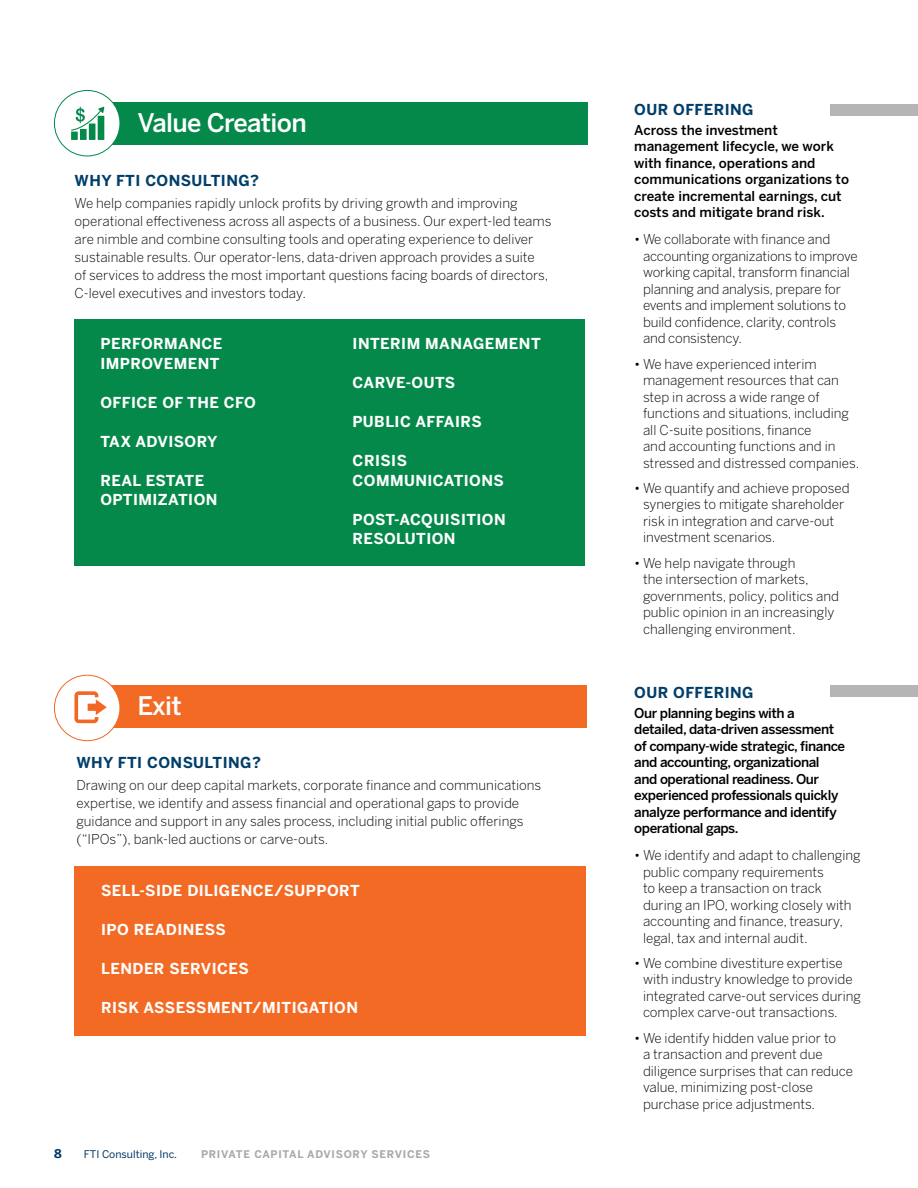
<style>
.page{position:relative;width:918px;height:1188px;background:#fff}
.page>*{position:absolute;margin:0;border:0;box-sizing:border-box;transform-origin:0 0}
.t1{font:500 25.5px "Benton Sans";letter-spacing:-.025em;color:#fff}
.t2{font:700 15px/19.5px "Benton Sans";letter-spacing:.03em;color:#fff}
.t3{font:700 15px "Benton Sans";letter-spacing:.03em;color:#003e69}
.t4{font:300 13.5px/16.5px "Benton Sans";color:#000}
.t5{font:500 13.5px/16.5px "Benton Sans";letter-spacing:-.03em;color:#000}
.t6{font:500 13.5px/16.5px "Benton Sans";color:#000}
.t7{font:700 12px "Benton Sans";color:#003763}
.t8{font:700 10.5px "Benton Sans";letter-spacing:.07em;color:#a7a9ac}
.t9{font:10.5px "Benton Sans";color:#003763}
</style>
<div class="page">
<div style="left:110px;top:686px;width:476px;height:42px;background:#f26a24"></div>
<div style="left:111px;top:103px;width:476px;height:42px;background:#05894a"></div>
<div style="left:74px;top:866px;width:512px;height:170px;background:#f26a24"></div>
<div style="left:74px;top:319px;width:510px;height:247px;background:#05894a"></div>
<div style="left:54px;top:90px;width:66px;height:66px;background:#fff;border-radius:50%"></div>
<div style="left:54px;top:90px;width:66px;height:66px;border:1px solid #04894b;border-radius:50%"></div>
<div style="left:98px;top:116px;width:6px;height:24px;background:#04894b"></div>
<div style="left:80px;top:129px;width:7px;height:11px;background:#04894b"></div>
<div style="left:71px;top:132px;width:7px;height:8px;background:#04894b"></div>
<div style="left:89px;top:124px;width:6px;height:16px;background:#04894b"></div>
<svg style="left:71px;top:107px;width:33px;height:24px"></svg>
<div style="left:54px;top:675px;width:66px;height:66px;background:#fff;border-radius:50%"></div>
<div style="left:54px;top:675px;width:66px;height:66px;border:1px solid #f26724;border-radius:50%"></div>
<svg style="left:74px;top:691px;width:33px;height:32px"></svg>
<div style="left:830px;top:104px;width:88px;height:12px;background:#b5b5b6"></div>
<div style="left:830px;top:685px;width:88px;height:12px;background:#b5b5b6"></div>
<h1 class="t1" style="left:138px;top:107px;width:171px">Value Creation</h1>
<p class="t3" style="left:75px;top:172px;width:186px">WHY FTI CONSULTING?</p>
<p class="t4" style="left:75px;top:194px;width:479px;line-height:18px">We help companies rapidly unlock profits by driving growth and improving operational effectiveness across all aspects of a business. Our expert-led teams are nimble and combine consulting tools and operating experience to deliver sustainable results. Our operator-lens, data-driven approach provides a suite<br>of services to address the most important questions facing boards of directors, C-level executives and investors today.</p>
<p class="t2" style="left:100px;top:334px;width:123px">PERFORMANCE<br>IMPROVEMENT</p>
<p class="t2" style="left:100px;top:392px;width:157px">OFFICE OF THE CFO</p>
<p class="t2" style="left:100px;top:431px;width:119px">TAX ADVISORY</p>
<p class="t2" style="left:100px;top:470px;width:119px">REAL ESTATE<br>OPTIMIZATION</p>
<h1 class="t1" style="left:138px;top:691px;width:46px">Exit</h1>
<p class="t2" style="left:353px;top:334px;width:190px">INTERIM MANAGEMENT</p>
<p class="t2" style="left:353px;top:373px;width:104px">CARVE-OUTS</p>
<p class="t2" style="left:353px;top:412px;width:131px">PUBLIC AFFAIRS</p>
<p class="t2" style="left:353px;top:451px;width:153px">CRISIS<br>COMMUNICATIONS</p>
<p class="t2" style="left:353px;top:509px;width:155px">POST-ACQUISITION<br>RESOLUTION</p>
<p class="t3" style="left:76px;top:754px;width:186px">WHY FTI CONSULTING?</p>
<p class="t4" style="left:76px;top:776px;width:466px;line-height:18px">Drawing on our deep capital markets, corporate finance and communications expertise, we identify and assess financial and operational gaps to provide guidance and support in any sales process, including initial public offerings (“IPOs”), bank-led auctions or carve-outs.</p>
<p class="t2" style="left:101px;top:881px;width:260px">SELL-SIDE DILIGENCE/SUPPORT</p>
<p class="t2" style="left:101px;top:920px;width:126px">IPO READINESS</p>
<p class="t2" style="left:101px;top:959px;width:149px">LENDER SERVICES</p>
<p class="t2" style="left:101px;top:998px;width:258px">RISK ASSESSMENT/MITIGATION</p>
<p class="t7" style="left:54px;top:1146px;width:9px">8</p>
<p class="t9" style="left:84px;top:1148px;width:95px">FTI Consulting, Inc.</p>
<p class="t8" style="left:201px;top:1148px;width:231px">PRIVATE CAPITAL ADVISORY SERVICES</p>
<p class="t3" style="left:634px;top:101px;width:121px">OUR OFFERING</p>
<p class="t6" style="left:634px;top:122px;width:216px">Across the investment management lifecycle, we work with finance, operations and communications organizations to create incremental earnings, cut costs and mitigate brand risk.</p>
<p class="t4" style="left:643px;top:231px;width:216px;text-indent:-9px">• We collaborate with finance and accounting organizations to improve working capital, transform financial planning and analysis, prepare for events and implement solutions to build confidence, clarity, controls and consistency.</p>
<p class="t4" style="left:643px;top:355px;width:218px;text-indent:-9px">• We have experienced interim management resources that can step in across a wide range of functions and situations, including all C-suite positions, finance<br>and accounting functions and in stressed and distressed companies.</p>
<p class="t4" style="left:643px;top:480px;width:208px;text-indent:-9px">• We quantify and achieve proposed synergies to mitigate shareholder risk in integration and carve-out investment scenarios.</p>
<p class="t4" style="left:643px;top:554px;width:198px;text-indent:-9px">• We help navigate through<br>the intersection of markets, governments, policy, politics and public opinion in an increasingly challenging environment.</p>
<p class="t3" style="left:634px;top:683px;width:121px">OUR OFFERING</p>
<p class="t5" style="left:634px;top:704px;width:213px">Our planning begins with a detailed, data-driven assessment of company-wide strategic, finance and accounting, organizational and operational readiness. Our experienced professionals quickly analyze performance and identify operational gaps.</p>
<p class="t4" style="left:643px;top:847px;width:219px;text-indent:-9px">• We identify and adapt to challenging public company requirements<br>to keep a transaction on track during an IPO, working closely with accounting and finance, treasury, legal, tax and internal audit.</p>
<p class="t4" style="left:643px;top:955px;width:220px;text-indent:-9px">• We combine divestiture expertise with industry knowledge to provide integrated carve-out services during complex carve-out transactions.</p>
<p class="t4" style="left:643px;top:1029px;width:212px;text-indent:-9px">• We identify hidden value prior to<br>a transaction and prevent due diligence surprises that can reduce value, minimizing post-close purchase price adjustments.</p>
</div>
